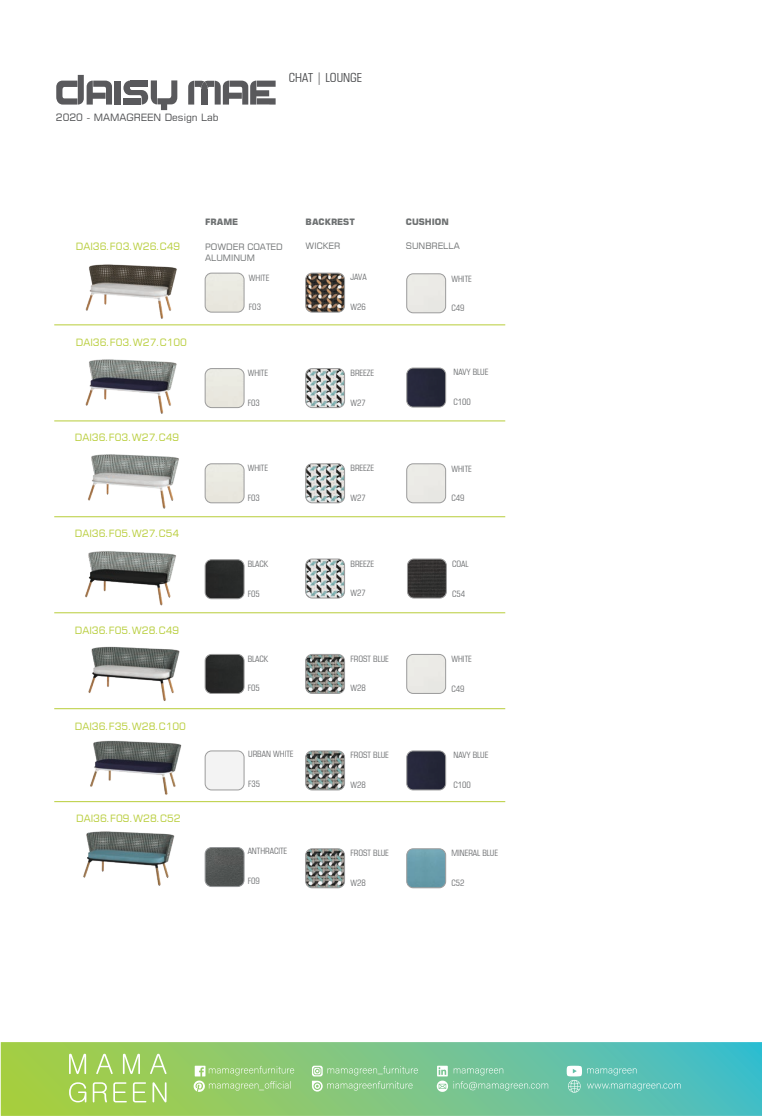
<style>
.page{position:relative;width:762px;height:1116px;background:#fff}
.page>*{position:absolute;margin:0;border:0;box-sizing:border-box;transform-origin:0 0}
.t1{font:condensed 12.5px "Square 721 BT";color:#4d4e50}
.t2{font:10.12px "Myriad Pro";color:#fff}
.t3{font:10px "Square 721 BT";color:#b8cd3a}
.t4{font:10px "Square 721 BT";color:#b7cd3a}
.t5{font:10px "Square 721 BT";color:#4d4e50}
.t6{font:condensed 8.75px "Square 721 BT";color:#6e7072}
.t7{font:8.75px "Square 721 BT";color:#6e7172}
.t8{font:700 8.75px "Square 721 BT";color:#6e7172}
</style>
<div class="page">
<img style="left:205px;top:847px;width:39px;height:39px">
<div style="left:205px;top:847px;width:39px;height:39px;border:1px solid #949698;border-radius:6px"></div>
<svg style="left:1px;top:1042px;width:760px;height:73px;background:#79c586"></svg>
<svg style="left:193px;top:1065px;width:101px;height:26px;background:#a0d180"></svg>
<svg style="left:312px;top:1065px;width:105px;height:26px;background:#93cd93"></svg>
<svg style="left:566px;top:1065px;width:114px;height:27px;background:#6fc8bb"></svg>
<svg style="left:436px;top:1065px;width:112px;height:26px;background:#83caa5"></svg>
<svg style="left:69px;top:1053px;width:97px;height:49px;background:#aed570"></svg>
<div style="left:115px;top:81px;width:6px;height:23px;background:#59595c"></div>
<svg style="left:123px;top:80px;width:54px;height:30px"></svg>
<svg style="left:56px;top:75px;width:56px;height:30px"></svg>
<svg style="left:188px;top:81px;width:87px;height:24px"></svg>
<div style="left:201px;top:89px;width:6px;height:15px;background:#59595c"></div>
<img style="left:205px;top:561px;width:39px;height:37px">
<div style="left:205px;top:559px;width:39px;height:40px;border:1px solid #9b9b9b;border-radius:6px"></div>
<img style="left:205px;top:654px;width:39px;height:39px">
<div style="left:205px;top:654px;width:39px;height:39px;border:1px solid #9b9b9b;border-radius:6px"></div>
<img style="left:305px;top:273px;width:39px;height:39px">
<div style="left:305px;top:273px;width:39px;height:39px;border:1px solid #9b9b9b;border-radius:6px"></div>
<img style="left:205px;top:273px;width:39px;height:39px">
<div style="left:205px;top:273px;width:39px;height:39px;border:1px solid #9b9b9b;border-radius:6px"></div>
<hr style="left:54px;top:612px;width:451px;height:1px;background:#b8cd3a">
<hr style="left:54px;top:708px;width:451px;height:1px;background:#b8cd3a">
<hr style="left:54px;top:801px;width:451px;height:1px;background:#b8cd3a">
<hr style="left:54px;top:324px;width:451px;height:1px;background:#b8cd3a">
<hr style="left:54px;top:420px;width:451px;height:1px;background:#b8cd3a">
<hr style="left:54px;top:516px;width:451px;height:1px;background:#b7cd3a">
<img style="left:408px;top:274px;width:37px;height:39px">
<div style="left:406px;top:273px;width:39px;height:40px;border:1px solid #9b9b9b;border-radius:6px"></div>
<div style="left:406px;top:463px;width:39px;height:40px;border:1px solid #9b9b9b;border-radius:6px"></div>
<img style="left:406px;top:654px;width:39px;height:39px">
<div style="left:406px;top:654px;width:39px;height:39px;border:1px solid #9b9b9b;border-radius:6px"></div>
<div style="left:205px;top:368px;width:39px;height:40px;border:1px solid #9b9b9b;border-radius:6px"></div>
<img style="left:205px;top:465px;width:39px;height:37px">
<div style="left:205px;top:463px;width:39px;height:40px;border:1px solid #9b9b9b;border-radius:6px"></div>
<img style="left:307px;top:752px;width:37px;height:37px">
<div style="left:305px;top:750px;width:39px;height:40px;border:1px solid #9b9b9b;border-radius:6px"></div>
<img style="left:305px;top:848px;width:39px;height:39px">
<div style="left:305px;top:848px;width:39px;height:39px;border:1px solid #9b9b9b;border-radius:6px"></div>
<img style="left:305px;top:654px;width:39px;height:39px">
<div style="left:305px;top:654px;width:39px;height:39px;border:1px solid #9b9b9b;border-radius:6px"></div>
<img style="left:307px;top:368px;width:37px;height:39px">
<div style="left:305px;top:368px;width:39px;height:40px;border:1px solid #9b9b9b;border-radius:6px"></div>
<img style="left:307px;top:463px;width:37px;height:39px">
<div style="left:305px;top:463px;width:39px;height:40px;border:1px solid #9b9b9b;border-radius:6px"></div>
<img style="left:305px;top:560px;width:39px;height:38px">
<div style="left:305px;top:558px;width:39px;height:40px;border:1px solid #9b9b9b;border-radius:6px"></div>
<img style="left:205px;top:752px;width:39px;height:37px">
<div style="left:205px;top:750px;width:39px;height:40px;border:1px solid #9b9b9b;border-radius:6px"></div>
<img style="left:408px;top:369px;width:37px;height:38px">
<div style="left:406px;top:367px;width:39px;height:40px;border:1px solid #9b9b9b;border-radius:6px"></div>
<img style="left:408px;top:750px;width:37px;height:39px">
<div style="left:406px;top:750px;width:39px;height:40px;border:1px solid #9b9b9b;border-radius:6px"></div>
<img style="left:407px;top:560px;width:39px;height:38px">
<div style="left:407px;top:558px;width:39px;height:40px;border:1px solid #9b9b9b;border-radius:6px"></div>
<img style="left:406px;top:848px;width:39px;height:39px">
<div style="left:406px;top:848px;width:39px;height:39px;border:1px solid #9b9b9b;border-radius:6px"></div>
<img style="left:85px;top:264px;width:92px;height:55px">
<img style="left:85px;top:359px;width:92px;height:55px">
<img style="left:88px;top:454px;width:91px;height:55px">
<img style="left:85px;top:551px;width:91px;height:55px">
<img style="left:88px;top:646px;width:92px;height:55px">
<img style="left:90px;top:740px;width:92px;height:55px">
<img style="left:83px;top:831px;width:92px;height:55px">
<p class="t5" style="left:56px;top:111px;width:164px">2020 - MAMAGREEN Design Lab</p>
<h1 class="t1" style="left:289px;top:70px;width:74px">CHAT | LOUNGE</h1>
<p class="t8" style="left:205px;top:216px;width:35px">FRAME</p>
<p class="t8" style="left:305px;top:216px;width:51px">BACKREST</p>
<p class="t8" style="left:405px;top:216px;width:45px">CUSHION</p>
<p class="t4" style="left:76px;top:240px;width:106px">DAI36.F03.W26.C49</p>
<p class="t7" style="left:205px;top:241px;width:79px">POWDER COATED</p>
<p class="t7" style="left:305px;top:240px;width:36px">WICKER</p>
<p class="t7" style="left:405px;top:240px;width:55px">SUNBRELLA</p>
<p class="t7" style="left:205px;top:252px;width:51px">ALUMINUM</p>
<p class="t3" style="left:76px;top:335px;width:113px">DAI36.F03.W27.C100</p>
<p class="t3" style="left:75px;top:431px;width:106px">DAI36.F03.W27.C49</p>
<p class="t3" style="left:75px;top:527px;width:106px">DAI36.F05.W27.C54</p>
<p class="t4" style="left:75px;top:623px;width:106px">DAI36.F05.W28.C49</p>
<p class="t3" style="left:75px;top:719px;width:113px">DAI36.F35.W28.C100</p>
<p class="t3" style="left:76px;top:811px;width:106px">DAI36.F09.W28.C52</p>
<p class="t6" style="left:249px;top:272px;width:22px">WHITE</p>
<p class="t6" style="left:350px;top:272px;width:18px">JAVA</p>
<p class="t6" style="left:249px;top:301px;width:14px">F03</p>
<p class="t6" style="left:350px;top:301px;width:17px">W26</p>
<p class="t6" style="left:247px;top:367px;width:22px">WHITE</p>
<p class="t6" style="left:350px;top:367px;width:25px">BREEZE</p>
<p class="t6" style="left:247px;top:397px;width:14px">F03</p>
<p class="t6" style="left:350px;top:397px;width:17px">W27</p>
<p class="t6" style="left:247px;top:463px;width:22px">WHITE</p>
<p class="t6" style="left:350px;top:463px;width:25px">BREEZE</p>
<p class="t6" style="left:247px;top:492px;width:14px">F03</p>
<p class="t6" style="left:350px;top:492px;width:17px">W27</p>
<p class="t6" style="left:247px;top:558px;width:22px">BLACK</p>
<p class="t6" style="left:350px;top:558px;width:25px">BREEZE</p>
<p class="t6" style="left:247px;top:588px;width:14px">F05</p>
<p class="t6" style="left:350px;top:587px;width:17px">W27</p>
<p class="t6" style="left:247px;top:653px;width:22px">BLACK</p>
<p class="t6" style="left:350px;top:653px;width:40px">FROST BLUE</p>
<p class="t6" style="left:247px;top:682px;width:14px">F05</p>
<p class="t6" style="left:350px;top:682px;width:17px">W28</p>
<p class="t6" style="left:248px;top:748px;width:47px">URBAN WHITE</p>
<p class="t6" style="left:350px;top:749px;width:40px">FROST BLUE</p>
<p class="t6" style="left:248px;top:778px;width:14px">F35</p>
<p class="t6" style="left:350px;top:779px;width:17px">W28</p>
<p class="t6" style="left:247px;top:845px;width:41px">ANTHRACITE</p>
<p class="t6" style="left:350px;top:847px;width:40px">FROST BLUE</p>
<p class="t6" style="left:247px;top:875px;width:14px">F09</p>
<p class="t6" style="left:350px;top:876px;width:17px">W28</p>
<p class="t6" style="left:451px;top:273px;width:22px">WHITE</p>
<p class="t6" style="left:451px;top:302px;width:15px">C49</p>
<p class="t6" style="left:453px;top:367px;width:36px">NAVY BLUE</p>
<p class="t6" style="left:453px;top:396px;width:19px">C100</p>
<p class="t6" style="left:451px;top:463px;width:22px">WHITE</p>
<p class="t6" style="left:451px;top:492px;width:15px">C49</p>
<p class="t6" style="left:452px;top:558px;width:18px">COAL</p>
<p class="t6" style="left:452px;top:588px;width:15px">C54</p>
<p class="t6" style="left:451px;top:653px;width:22px">WHITE</p>
<p class="t6" style="left:451px;top:683px;width:15px">C49</p>
<p class="t6" style="left:453px;top:749px;width:36px">NAVY BLUE</p>
<p class="t6" style="left:453px;top:779px;width:19px">C100</p>
<p class="t6" style="left:451px;top:847px;width:48px">MINERAL BLUE</p>
<p class="t6" style="left:451px;top:877px;width:15px">C52</p>
<p class="t2" style="left:377px;top:1063px;width:7px">_</p>
</div>
